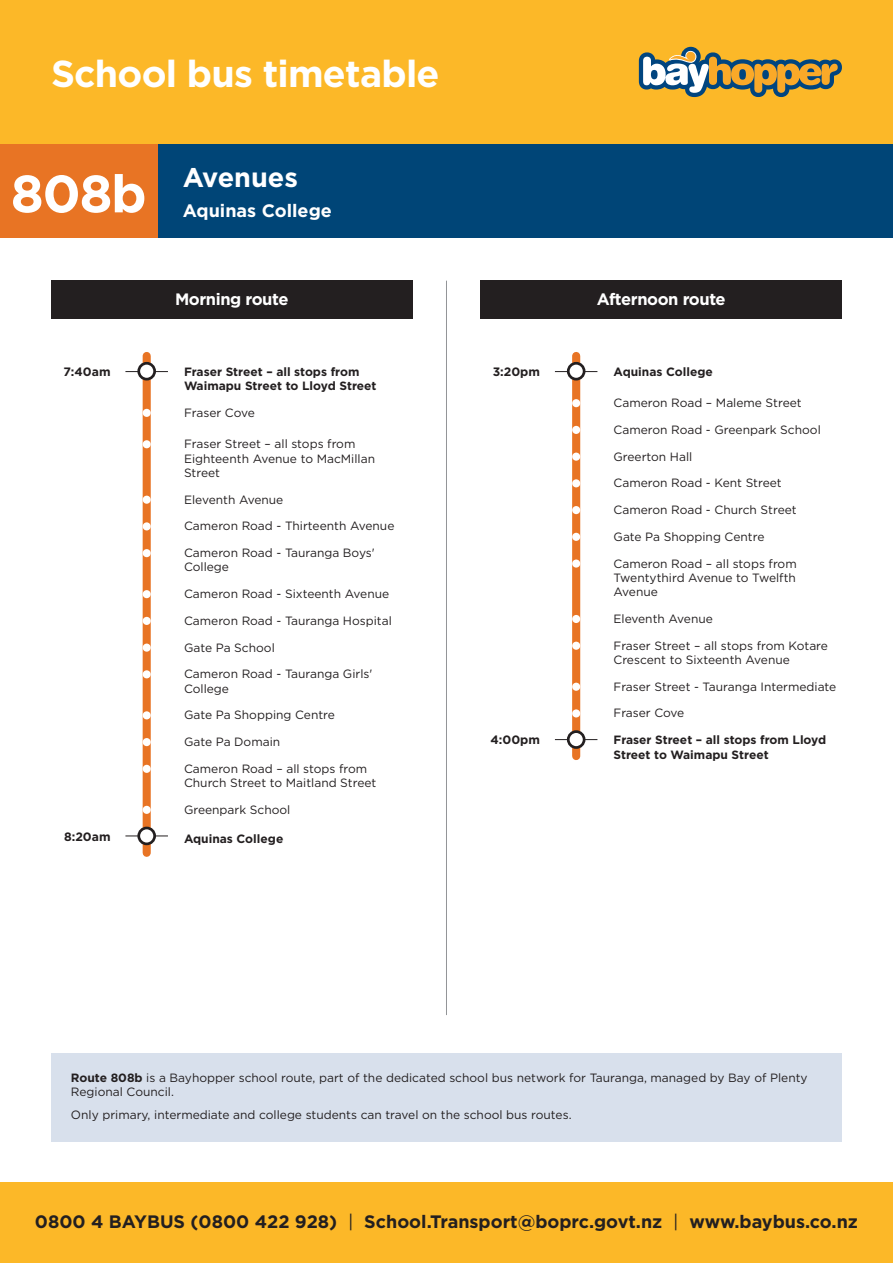
<style>
.page{position:relative;width:893px;height:1263px;background:#fff}
.page>*{position:absolute;margin:0;border:0;box-sizing:border-box;transform-origin:0 0}
.t1{font:700 52.5px "Gotham";color:#fff}
.t2{font:700 37.5px "Gotham";letter-spacing:-.02em;color:#fff}
.t3{font:700 27px "Gotham";color:#fff}
.t4{font:700 18px "Gotham";color:#231f20}
.t5{font:700 18px "Gotham";color:#fff}
.t6{font:700 16.5px "Gotham";letter-spacing:-.025em;color:#fff}
.t7{font:700 12.15px "Gotham";color:#231f20}
.t8{font:12px/14.4px "Gotham";color:#231f20}
.t9{font:700 12px/14.4px "Gotham";color:#231f20}
.s1{font-weight:700}
.s2{font-weight:400}
</style>
<div class="page">
<hr style="left:125px;top:836px;width:43px;height:1px;background:#231f20">
<hr style="left:555px;top:739px;width:42px;height:1px;background:#231f20">
<hr style="left:125px;top:371px;width:43px;height:1px;background:#231f20">
<div style="left:0;top:0;width:893px;height:145px;background:#fcb828"></div>
<div style="left:0;top:1182px;width:893px;height:81px;background:#fcb828"></div>
<div style="left:0;top:145px;width:893px;height:93px;background:#004577"></div>
<div style="left:0;top:145px;width:157px;height:93px;background:#e87424"></div>
<svg style="left:639px;top:47px;width:203px;height:50px"></svg>
<div style="left:143px;top:356px;width:8px;height:497px;background:#e87424"></div>
<div style="left:139px;top:363px;width:16px;height:16px;background:#fff;border-radius:50%"></div>
<div style="left:137px;top:362px;width:19px;height:18px;border:3px solid #231f20;border-radius:50%"></div>
<div style="left:143px;top:409px;width:8px;height:8px;background:#fff;border-radius:50%"></div>
<div style="left:143px;top:440px;width:8px;height:8px;background:#fff;border-radius:50%"></div>
<div style="left:143px;top:496px;width:8px;height:8px;background:#fff;border-radius:50%"></div>
<div style="left:143px;top:522px;width:8px;height:8px;background:#fff;border-radius:50%"></div>
<div style="left:143px;top:549px;width:8px;height:8px;background:#fff;border-radius:50%"></div>
<div style="left:143px;top:590px;width:8px;height:8px;background:#fff;border-radius:50%"></div>
<div style="left:143px;top:617px;width:8px;height:8px;background:#fff;border-radius:50%"></div>
<div style="left:143px;top:643px;width:8px;height:9px;background:#fff;border-radius:50%"></div>
<div style="left:143px;top:670px;width:8px;height:8px;background:#fff;border-radius:50%"></div>
<div style="left:143px;top:711px;width:8px;height:8px;background:#fff;border-radius:50%"></div>
<div style="left:143px;top:738px;width:8px;height:8px;background:#fff;border-radius:50%"></div>
<div style="left:143px;top:765px;width:8px;height:8px;background:#fff;border-radius:50%"></div>
<div style="left:143px;top:806px;width:8px;height:8px;background:#fff;border-radius:50%"></div>
<div style="left:139px;top:828px;width:16px;height:16px;background:#fff;border-radius:50%"></div>
<div style="left:137px;top:827px;width:19px;height:18px;border:3px solid #231f20;border-radius:50%"></div>
<hr style="left:446px;top:281px;width:1px;height:734px;background:#939598">
<div style="left:51px;top:281px;width:361px;height:38px;background:#231f20"></div>
<div style="left:480px;top:281px;width:362px;height:38px;background:#231f20"></div>
<hr style="left:555px;top:371px;width:42px;height:1px;background:#231f20">
<div style="left:572px;top:356px;width:8px;height:400px;background:#e87424"></div>
<div style="left:568px;top:363px;width:16px;height:16px;background:#fff;border-radius:50%"></div>
<div style="left:567px;top:362px;width:18px;height:18px;border:3px solid #231f20;border-radius:50%"></div>
<div style="left:572px;top:399px;width:8px;height:8px;background:#fff;border-radius:50%"></div>
<div style="left:572px;top:426px;width:8px;height:8px;background:#fff;border-radius:50%"></div>
<div style="left:572px;top:453px;width:8px;height:8px;background:#fff;border-radius:50%"></div>
<div style="left:572px;top:479px;width:8px;height:8px;background:#fff;border-radius:50%"></div>
<div style="left:572px;top:506px;width:8px;height:8px;background:#fff;border-radius:50%"></div>
<div style="left:572px;top:533px;width:8px;height:8px;background:#fff;border-radius:50%"></div>
<div style="left:572px;top:559px;width:8px;height:9px;background:#fff;border-radius:50%"></div>
<div style="left:572px;top:615px;width:8px;height:8px;background:#fff;border-radius:50%"></div>
<div style="left:572px;top:642px;width:8px;height:8px;background:#fff;border-radius:50%"></div>
<div style="left:572px;top:683px;width:8px;height:8px;background:#fff;border-radius:50%"></div>
<div style="left:572px;top:709px;width:8px;height:8px;background:#fff;border-radius:50%"></div>
<div style="left:568px;top:732px;width:16px;height:15px;background:#fff;border-radius:50%"></div>
<div style="left:567px;top:730px;width:18px;height:19px;border:3px solid #231f20;border-radius:50%"></div>
<div style="left:51px;top:1053px;width:791px;height:88px;background:#d8e0ec"></div>
<h2 class="t2" style="left:51px;top:49px;width:390px">School bus timetable</h2>
<h1 class="t1" style="left:11px;top:159px;width:137px">808b</h1>
<h3 class="t3" style="left:183px;top:160px;width:117px">Avenues</h3>
<h3 class="t5" style="left:183px;top:199px;width:151px">Aquinas College</h3>
<h3 class="t6" style="left:175px;top:288px;width:115px">Morning route</h3>
<h3 class="t6" style="left:597px;top:288px;width:130px">Afternoon route</h3>
<p class="t7" style="left:63px;top:364px;width:49px">7:40am</p>
<p class="t9" style="left:184px;top:364px;width:194px">Fraser Street – all stops from<br>Waimapu Street to Lloyd Street</p>
<p class="t8" style="left:184px;top:405px;width:72px">Fraser Cove</p>
<p class="t8" style="left:184px;top:436px;width:193px">Fraser Street – all stops from<br>Eighteenth Avenue to MacMillan<br>Street</p>
<p class="t8" style="left:184px;top:492px;width:101px">Eleventh Avenue</p>
<p class="t8" style="left:184px;top:519px;width:212px">Cameron Road - Thirteenth Avenue</p>
<p class="t8" style="left:184px;top:545px;width:192px">Cameron Road - Tauranga Boys'<br>College</p>
<p class="t8" style="left:184px;top:586px;width:207px">Cameron Road - Sixteenth Avenue</p>
<p class="t8" style="left:184px;top:613px;width:209px">Cameron Road - Tauranga Hospital</p>
<p class="t8" style="left:184px;top:640px;width:92px">Gate Pa School</p>
<p class="t8" style="left:184px;top:667px;width:190px">Cameron Road - Tauranga Girls'<br>College</p>
<p class="t8" style="left:184px;top:708px;width:152px">Gate Pa Shopping Centre</p>
<p class="t8" style="left:184px;top:734px;width:98px">Gate Pa Domain</p>
<p class="t8" style="left:184px;top:761px;width:194px">Cameron Road – all stops from<br>Church Street to Maitland Street</p>
<p class="t8" style="left:184px;top:802px;width:108px">Greenpark School</p>
<p class="t7" style="left:64px;top:828px;width:48px">8:20am</p>
<p class="t9" style="left:184px;top:831px;width:101px">Aquinas College</p>
<p class="t7" style="left:493px;top:364px;width:49px">3:20pm</p>
<p class="t9" style="left:613px;top:364px;width:101px">Aquinas College</p>
<p class="t8" style="left:613px;top:395px;width:190px">Cameron Road – Maleme Street</p>
<p class="t8" style="left:613px;top:422px;width:209px">Cameron Road - Greenpark School</p>
<p class="t8" style="left:613px;top:449px;width:80px">Greerton Hall</p>
<p class="t8" style="left:613px;top:476px;width:170px">Cameron Road - Kent Street</p>
<p class="t8" style="left:613px;top:502px;width:185px">Cameron Road - Church Street</p>
<p class="t8" style="left:613px;top:529px;width:152px">Gate Pa Shopping Centre</p>
<p class="t8" style="left:613px;top:556px;width:185px;text-align:justify">Cameron Road – all stops from Twentythird Avenue to Twelfth Avenue</p>
<p class="t8" style="left:613px;top:611px;width:101px">Eleventh Avenue</p>
<p class="t8" style="left:613px;top:638px;width:216px">Fraser Street – all stops from Kotare<br>Crescent to Sixteenth Avenue</p>
<p class="t8" style="left:613px;top:679px;width:224px">Fraser Street - Tauranga Intermediate</p>
<p class="t8" style="left:613px;top:706px;width:72px">Fraser Cove</p>
<p class="t7" style="left:491px;top:732px;width:51px">4:00pm</p>
<p class="t9" style="left:613px;top:733px;width:214px">Fraser Street – all stops from Lloyd<br>Street to Waimapu Street</p>
<p class="t8" style="left:71px;top:1070px;width:738px"><span class="s1">Route 808b</span> is a Bayhopper school route, part of the dedicated school bus network for Tauranga, managed by Bay of Plenty<br>Regional Council.</p>
<p class="t8" style="left:71px;top:1107px;width:502px">Only primary, intermediate and college students can travel on the school bus routes.</p>
<h3 class="t4" style="left:35px;top:1210px;width:825px">0800 4 BAYBUS (0800 422 928) <span class="s2">|</span> School.Transport@boprc.govt.nz <span class="s2">|</span> www.baybus.co.nz</h3>
</div>
